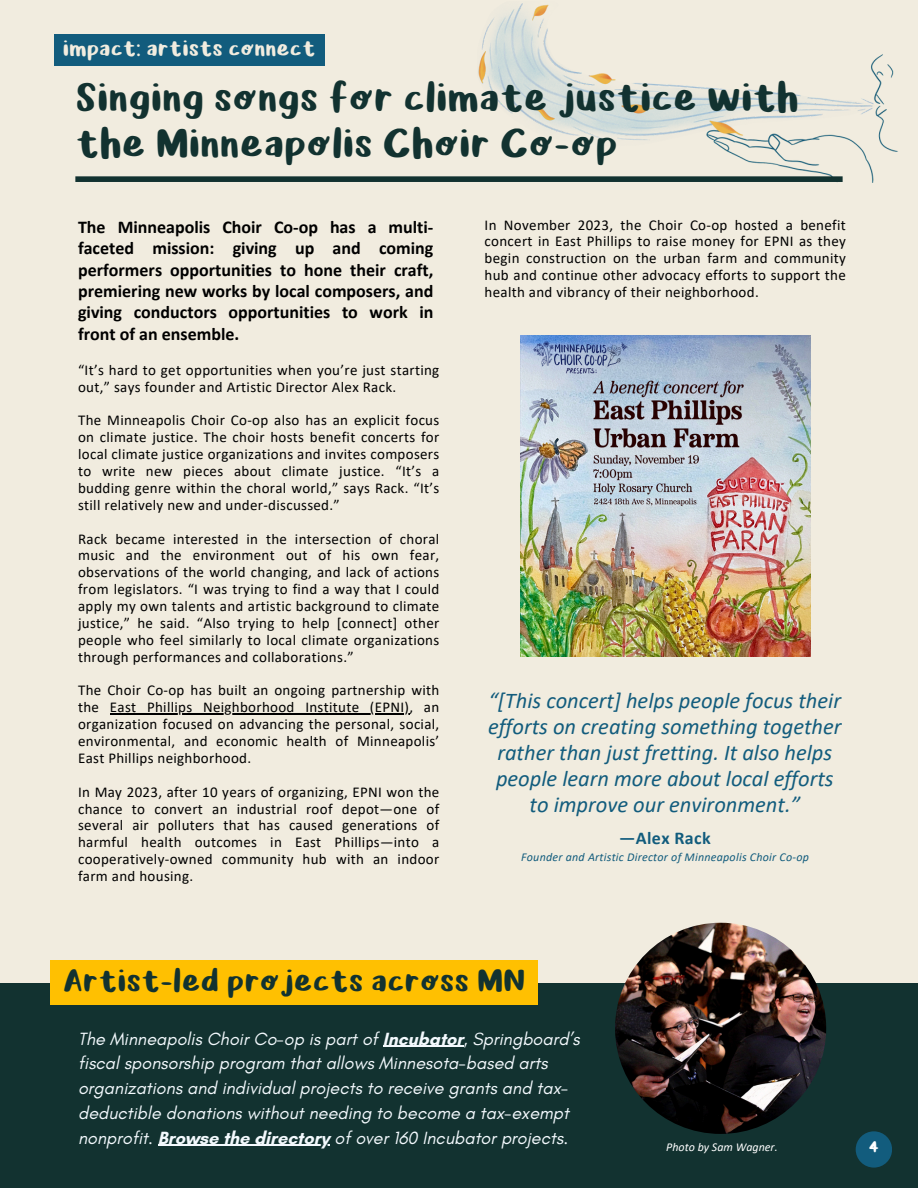
<style>
.page{position:relative;width:918px;height:1188px;background:#f1ecdf}
.page>*{position:absolute;margin:0;border:0;box-sizing:border-box;transform-origin:0 0}
.t1{font:39px/46.2px "Springboard";color:#123230}
.t2{font:30.75px "Springboard";color:#123230}
.t3{font:italic 22.5px/25.8px "Calibri";color:#125c7d;text-align:center}
.t4{font:21.75px "Springboard";color:#f1ecdf}
.t5{font:italic 18px/24.8px "Glacial Indifference";color:#f3f9fd}
.t6{font:700 18px/21.3px "Calibri";color:#000;text-align:justify}
.t7{font:700 18px "Calibri";letter-spacing:.02em;color:#125c7d}
.t8{font:15px/16.8px "Calibri";letter-spacing:.02em;color:#000;text-align:justify}
.t9{font:13.5px "Springboard";color:#fff}
.t10{font:italic 12px "Calibri";letter-spacing:.02em;color:#125c7d}
.t11{font:italic 12px "Calibri";color:#fff}
.s1{font-weight:700;font-style:normal}
.s2{font-style:normal}
</style>
<div class="page">
<img style="left:478px;top:3px;width:420px;height:179px">
<div style="left:0;top:983px;width:918px;height:205px;background:#123230"></div>
<img style="left:615px;top:923px;width:211px;height:211px;border-radius:50%">
<div style="left:856px;top:1131px;width:36px;height:37px;background:#125c7d;border-radius:50%"></div>
<hr style="left:110px;top:713px;width:299px;height:2px;background:#000">
<hr style="left:383px;top:1046px;width:81px;height:1px;background:#f3f9fd">
<hr style="left:158px;top:1145px;width:172px;height:1px;background:#f3f9fd">
<div style="left:50px;top:960px;width:488px;height:45px;background:#ffc001"></div>
<img style="left:521px;top:336px;width:289px;height:320px">
<div style="left:54px;top:35px;width:270px;height:31px;background:#125c7d"></div>
<div style="left:75px;top:176px;width:768px;height:6px;background:#123230"></div>
<h3 class="t4" style="left:63px;top:38px;width:254px">impact: artists connect</h3>
<p class="t1" style="left:75px;top:77px;width:725px">Singing songs for climate justice with the Minneapolis Choir Co-op</p>
<p class="t6" style="left:78px;top:218px;width:357px">The Minneapolis Choir Co-op has a multi&shy;faceted mission: giving up and coming performers opportunities to hone their craft, premiering new works by local composers, and giving conductors opportunities to work in front of an ensemble.</p>
<h4 class="t8" style="left:78px;top:363px;width:363px">“It’s hard to get opportunities when you’re just starting out,” says founder and Artistic Director Alex Rack.</h4>
<h6 class="t8" style="left:78px;top:413px;width:363px">The Minneapolis Choir Co-op also has an explicit focus on climate justice. The choir hosts benefit concerts for local climate justice organizations and invites composers to write new pieces about climate justice. “It’s a budding genre within the choral world,” says Rack. “It’s still relatively new and under-discussed.”</h6>
<h6 class="t8" style="left:78px;top:531px;width:363px">Rack became interested in the intersection of choral music and the environment out of his own fear, observations of the world changing, and lack of actions from legislators. “I was trying to find a way that I could apply my own talents and artistic background to climate justice,” he said. “Also trying to help [connect] other people who feel similarly to local climate organizations through performances and collaborations.”</h6>
<h6 class="t8" style="left:78px;top:683px;width:363px">The Choir Co-op has built an ongoing partnership with the</h6>
<h6 class="t8" style="left:78px;top:700px;width:363px;text-indent:32px">East Phillips Neighborhood Institute (EPNI), an organization focused on advancing the personal, social, environmental, and economic health of Minneapolis’ East Phillips neighborhood.</h6>
<h6 class="t8" style="left:78px;top:785px;width:363px">In May 2023, after 10 years of organizing, EPNI won the chance to convert an industrial roof depot—one of</h6>
<h6 class="t8" style="left:78px;top:818px;width:363px">several air polluters that has caused generations of harmful health outcomes in East Phillips—into a cooperatively-owned community hub with an indoor farm and housing.</h6>
<p class="t8" style="left:485px;top:217px;width:363px">In November 2023, the Choir Co-op hosted a benefit concert in East Phillips to raise money for EPNI as they begin construction on the urban farm and community hub and continue other advocacy efforts to support the health and vibrancy of their neighborhood.</p>
<p class="t3" style="left:488px;top:690px;width:355px">“[This concert] helps people focus their efforts on creating something together rather than just fretting. It also helps people learn more about local efforts to improve our environment.”</p>
<h5 class="t7" style="left:619px;top:830px;width:93px">—Alex Rack</h5>
<p class="t10" style="left:521px;top:852px;width:289px">Founder and Artistic Director of Minneapolis Choir Co-op</p>
<h3 class="t2" style="left:63px;top:966px;width:464px">Artist-led projects across MN</h3>
<h6 class="t5" style="left:78px;top:1026px;width:503px">The Minneapolis Choir Co-op is part of <span class="s1">Incubator</span><span class="s2">,</span> Springboard’s fiscal sponsorship program that allows Minnesota-based arts organizations and individual projects to receive grants and tax&shy;deductible donations without needing to become a tax-exempt nonprofit. <span class="s1">Browse the directory</span> of over 160 Incubator projects.</h6>
<h2 class="t11" style="left:666px;top:1142px;width:113px">Photo by Sam Wagner.</h2>
<h1 class="t9" style="left:869px;top:1141px;width:12px">4</h1>
</div>
